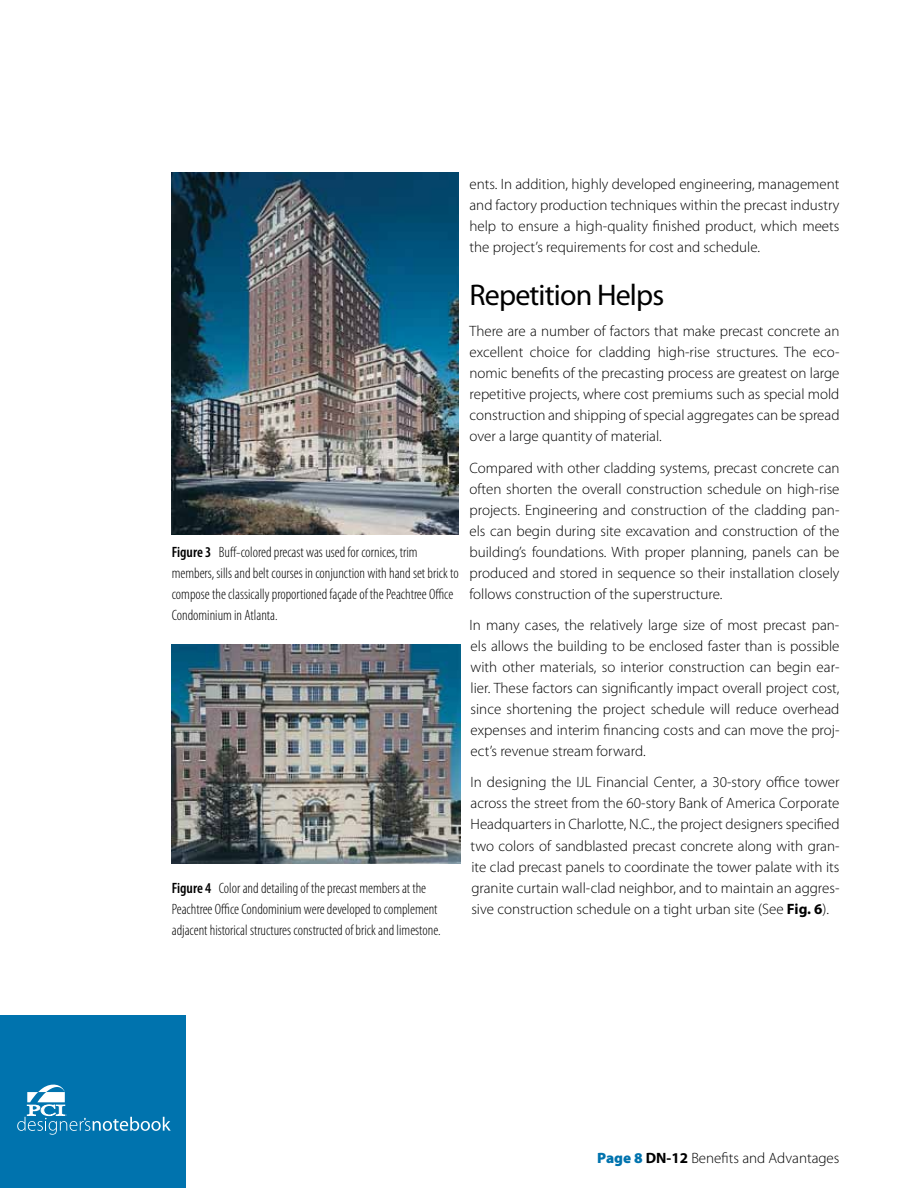
<style>
.page{position:relative;width:918px;height:1188px;background:#fff}
.page>*{position:absolute;margin:0;border:0;box-sizing:border-box;transform-origin:0 0}
.t1{font:30px "Myriad Pro";letter-spacing:-.03em;color:#000}
.t2{font:300 15px/21px "Myriad Pro";color:#000;text-align:justify}
.t3{font:300 condensed 15px/21px "Myriad Pro";color:#000}
.s1{font-weight:600}
.s2{font-weight:700}
.s3{font-weight:900;color:#0073ae}
</style>
<div class="page">
<div style="left:0;top:1015px;width:186px;height:173px;background:#0073ae"></div>
<svg style="left:17px;top:1084px;width:154px;height:51px"></svg>
<img style="left:172px;top:173px;width:287px;height:361px">
<img style="left:172px;top:644px;width:288px;height:220px">
<p class="t3" style="left:172px;top:541px;width:288px"><span class="s1">Figure 3</span> Buff-colored precast was used for cornices, trim members, sills and belt courses in conjunction with hand set brick to compose the classically proportioned façade of the Peachtree Office Condominium in Atlanta.</p>
<p class="t3" style="left:172px;top:877px;width:270px"><span class="s1">Figure 4</span> Color and detailing of the precast members at the<br>Peachtree Office Condominium were developed to complement adjacent historical structures constructed of brick and limestone.</p>
<p class="t2" style="left:470px;top:173px;width:372px">ents. In addition, highly developed engineering, management and factory production techniques within the precast industry help to ensure a high-quality finished product, which meets the project’s requirements for cost and schedule.</p>
<h1 class="t1" style="left:469px;top:276px;width:196px">Repetition Helps</h1>
<p class="t2" style="left:469px;top:320px;width:372px">There are a number of factors that make precast concrete an excellent choice for cladding high-rise structures. The eco&shy;nomic benefits of the precasting process are greatest on large repetitive projects, where cost premiums such as special mold construction and shipping of special aggregates can be spread over a large quantity of material.</p>
<p class="t2" style="left:469px;top:457px;width:372px">Compared with other cladding systems, precast concrete can often shorten the overall construction schedule on high-rise projects. Engineering and construction of the cladding pan&shy;els can begin during site excavation and construction of the building’s foundations. With proper planning, panels can be produced and stored in sequence so their installation closely follows construction of the superstructure.</p>
<p class="t2" style="left:469px;top:614px;width:372px">In many cases, the relatively large size of most precast pan&shy;els allows the building to be enclosed faster than is possible with other materials, so interior construction can begin ear&shy;lier. These factors can significantly impact overall project cost, since shortening the project schedule will reduce overhead expenses and interim financing costs and can move the proj&shy;ect’s revenue stream forward.</p>
<p class="t2" style="left:471px;top:772px;width:370px">In designing the IJL Financial Center, a 30-story office tower across the street from the 60-story Bank of America Corporate Headquarters in Charlotte, N.C., the project designers specified two colors of sandblasted precast concrete along with gran&shy;ite clad precast panels to coordinate the tower palate with its granite curtain wall-clad neighbor, and to maintain an aggres&shy;sive construction schedule on a tight urban site (See <span class="s2">Fig. 6</span>).</p>
<p class="t2" style="left:597px;top:1148px;width:244px"><span class="s3">Page 8</span> <span class="s2">DN-12</span> Benefits and Advantages</p>
</div>
